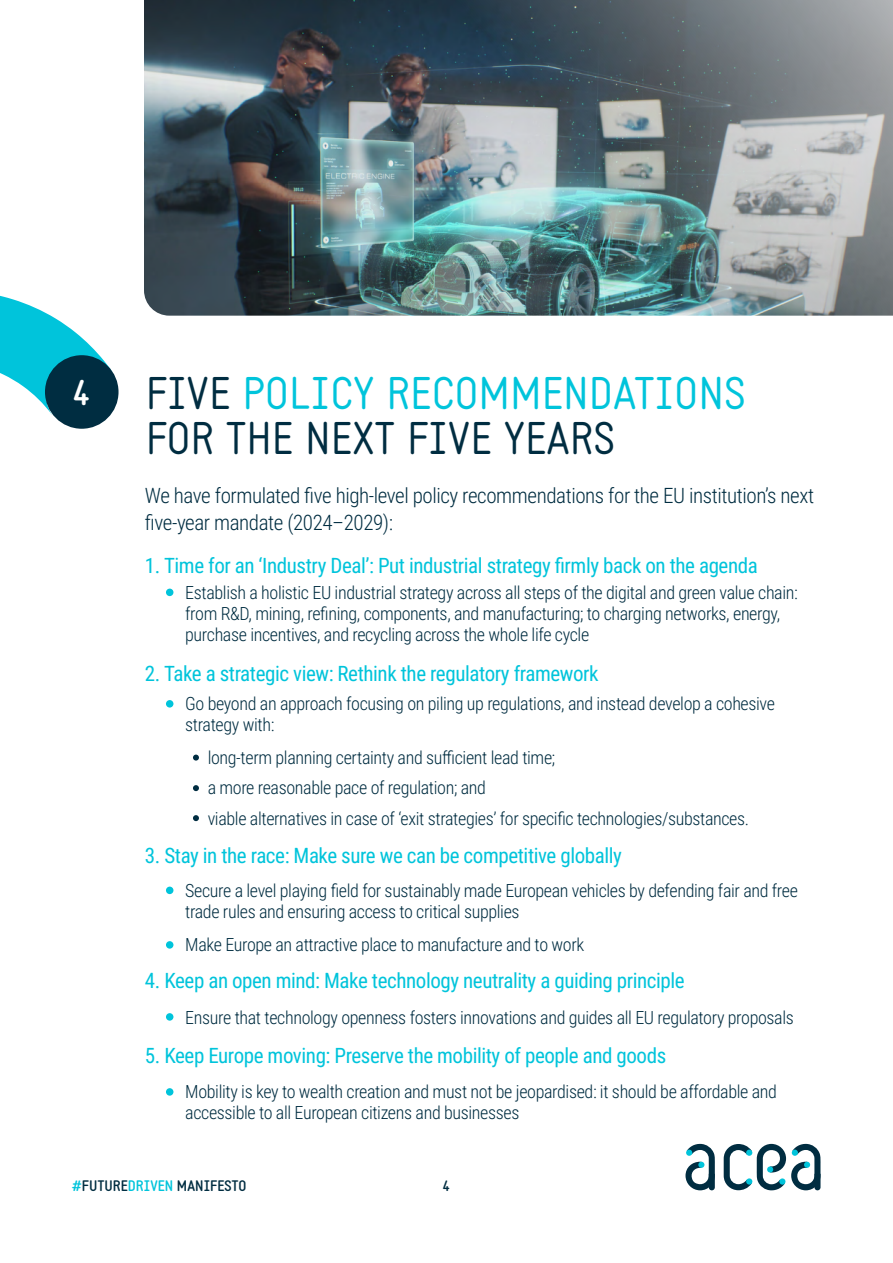
<style>
.page{position:relative;width:893px;height:1263px;background:#fff}
.page>*{position:absolute;margin:0;border:0;box-sizing:border-box;transform-origin:0 0}
.t1{font:45px/45px "Static";color:#002d41}
.t2{font:700 35.85px "Static";color:#fff}
.t3{font:21px "Roboto Condensed";letter-spacing:-.02em;color:#00c4db}
.t4{font:300 21px/27px "Roboto Condensed";letter-spacing:-.02em;color:#002d41}
.t5{font:300 18px/21px "Roboto Condensed";letter-spacing:-.02em;color:#002d41}
.t6{font:700 15px "Static";color:#002d41}
.s1{color:#00c4db}
</style>
<div class="page">
<img style="left:144px;top:0;width:749px;height:316px">
<svg style="left:0;top:296px;width:108px;height:119px"></svg>
<div style="left:45px;top:355px;width:74px;height:74px;background:#002d41;border-radius:50%"></div>
<svg style="left:685px;top:1144px;width:30px;height:46px"></svg>
<svg style="left:724px;top:1144px;width:96px;height:46px"></svg>
<div style="left:166px;top:589px;width:7px;height:7px;background:#00c4db;border-radius:50%"></div>
<div style="left:166px;top:700px;width:7px;height:7px;background:#00c4db;border-radius:50%"></div>
<div style="left:166px;top:887px;width:7px;height:7px;background:#00c4db;border-radius:50%"></div>
<div style="left:166px;top:941px;width:7px;height:8px;background:#00c4db;border-radius:50%"></div>
<div style="left:166px;top:1013px;width:7px;height:8px;background:#00c4db;border-radius:50%"></div>
<div style="left:166px;top:1088px;width:7px;height:8px;background:#00c4db;border-radius:50%"></div>
<svg style="left:193px;top:755px;width:6px;height:6px"></svg>
<svg style="left:193px;top:785px;width:6px;height:6px"></svg>
<svg style="left:193px;top:815px;width:6px;height:6px"></svg>
<h2 class="t2" style="left:73px;top:371px;width:18px">4</h2>
<h1 class="t1" style="left:146px;top:372px;width:601px">FIVE <span class="s1">POLICY RECOMMENDATIONS<br></span>FOR THE NEXT FIVE YEARS</h1>
<p class="t4" style="left:145px;top:482px;width:671px">We have formulated five high-level policy recommendations for the EU institution’s next five-year mandate (2024–2029):</p>
<p class="t3" style="left:145px;top:551px;width:614px">1. Time for an ‘Industry Deal’: Put industrial strategy firmly back on the agenda</p>
<p class="t5" style="left:185px;top:581px;width:614px">Establish a holistic EU industrial strategy across all steps of the digital and green value chain: from R&amp;D, mining, refining, components, and manufacturing; to charging networks, energy, purchase incentives, and recycling across the whole life cycle</p>
<p class="t3" style="left:145px;top:659px;width:455px">2. Take a strategic view: Rethink the regulatory framework</p>
<p class="t5" style="left:185px;top:692px;width:591px">Go beyond an approach focusing on piling up regulations, and instead develop a cohesive strategy with:</p>
<p class="t5" style="left:208px;top:742px;width:543px;line-height:30.3px">long-term planning certainty and sufficient lead time;<br>a more reasonable pace of regulation; and<br>viable alternatives in case of ‘exit strategies’ for specific technologies/substances.</p>
<p class="t3" style="left:145px;top:841px;width:478px">3. Stay in the race: Make sure we can be competitive globally</p>
<p class="t5" style="left:185px;top:880px;width:614px">Secure a level playing field for sustainably made European vehicles by defending fair and free trade rules and ensuring access to critical supplies</p>
<p class="t5" style="left:185px;top:933px;width:400px">Make Europe an attractive place to manufacture and to work</p>
<p class="t3" style="left:145px;top:966px;width:541px">4. Keep an open mind: Make technology neutrality a guiding principle</p>
<p class="t5" style="left:185px;top:1006px;width:610px">Ensure that technology openness fosters innovations and guides all EU regulatory proposals</p>
<p class="t3" style="left:145px;top:1041px;width:523px">5. Keep Europe moving: Preserve the mobility of people and goods</p>
<p class="t5" style="left:185px;top:1080px;width:593px">Mobility is key to wealth creation and must not be jeopardised: it should be affordable and accessible to all European citizens and businesses</p>
<p class="t6" style="left:72px;top:1177px;width:176px"><span class="s1">#</span>FUTURE<span class="s1">DRIVEN</span> MANIFESTO</p>
<p class="t6" style="left:443px;top:1177px;width:9px">4</p>
</div>
